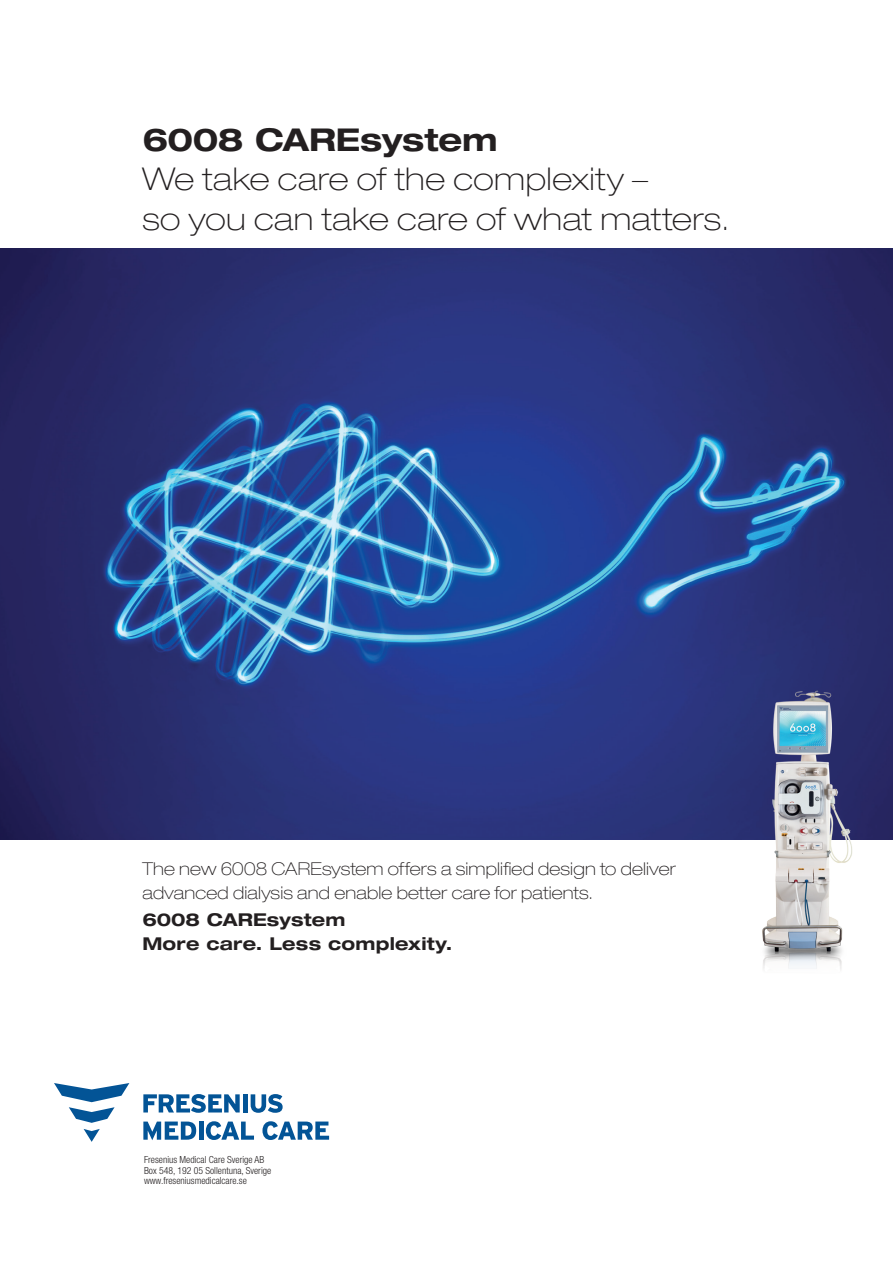
<style>
.page{position:relative;width:893px;height:1263px;background:#fff}
.page>*{position:absolute;margin:0;border:0;box-sizing:border-box;transform-origin:0 0}
.t1{font:100 expanded 31.5px/39.3px "Helvetica Neue LT";letter-spacing:.015em;color:#231f20}
.t2{font:700 expanded 31.5px "Helvetica Neue LT";letter-spacing:-.005em;color:#231f20}
.t3{font:100 expanded 17.7px/23.5px "Helvetica Neue LT";letter-spacing:.01em;color:#231f20}
.t4{font:700 expanded 17.7px/23.5px "Helvetica Neue LT";letter-spacing:.015em;color:#231f20}
.t5{font:300 condensed 9.75px/10.5px "Helvetica Neue LT Std";color:#231f20}
</style>
<div class="page">
<svg style="left:84px;top:1129px;width:16px;height:13px"></svg>
<svg style="left:54px;top:1083px;width:75px;height:40px"></svg>
<hr style="left:199px;top:1121px;width:4px;height:19px;background:#035496">
<svg style="left:206px;top:1121px;width:48px;height:19px"></svg>
<svg style="left:262px;top:1121px;width:67px;height:19px"></svg>
<svg style="left:143px;top:1121px;width:53px;height:19px"></svg>
<svg style="left:143px;top:1094px;width:97px;height:19px"></svg>
<div style="left:243px;top:1094px;width:5px;height:18px;background:#035496"></div>
<svg style="left:251px;top:1094px;width:32px;height:19px"></svg>
<img style="left:0;top:249px;width:893px;height:591px">
<img style="left:712px;top:691px;width:181px;height:276px">
<h1 class="t2" style="left:142px;top:120px;width:357px">6008 CAREsystem</h1>
<h1 class="t1" style="left:142px;top:159px;width:588px">We take care of the complexity –<br>so you can take care of what matters.</h1>
<p class="t3" style="left:142px;top:857px;width:535px">The new 6008 CAREsystem offers a simplified design to deliver advanced dialysis and enable better care for patients.</p>
<p class="t4" style="left:142px;top:908px;width:311px">6008 CAREsystem<br>More care. Less complexity.</p>
<p class="t5" style="left:144px;top:1154px;width:129px">Fresenius Medical Care Sverige AB<br>Box 548, 192 05 Sollentuna, Sverige www.freseniusmedicalcare.se</p>
</div>
